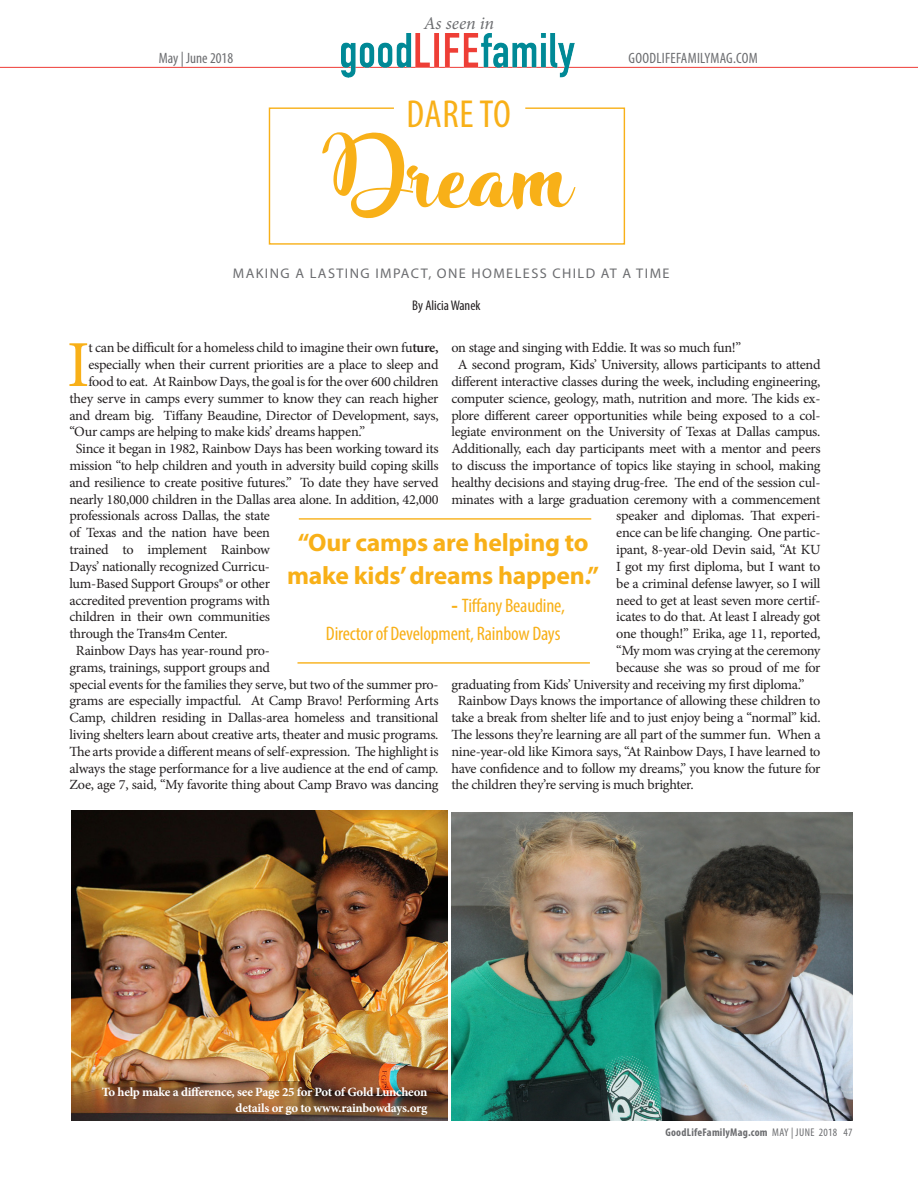
<style>
.page{position:relative;width:918px;height:1188px;background:#fff}
.page>*{position:absolute;margin:0;border:0;box-sizing:border-box;transform-origin:0 0}
.t1{font:147px "Stardust Adventure";color:#f8b018}
.t2{font:65.7px "Minion Pro";color:#f8b018}
.t3{font:condensed 39.15px "Myriad Pro";letter-spacing:.01em;color:#f8b018}
.t4{font:700 25.2px/33.6px "Myriad Pro";letter-spacing:-.01em;color:#f8b018;text-align:center}
.t5{font:condensed 19.65px/28px "Myriad Pro";letter-spacing:-.01em;color:#f8b018;text-align:right}
.t6{font:italic 18px "Minion Pro";letter-spacing:-.005em;color:#6c6d70}
.t7{font:condensed 15px "Myriad Pro";letter-spacing:.01em;color:#6c6d70}
.t8{font:13.95px "Minion Pro";letter-spacing:-.02em;color:#231f20}
.t9{font:13.95px "Myriad Pro";letter-spacing:.1em;color:#6c6d70}
.t10{font:condensed 13.95px "Myriad Pro";color:#231f20}
.t11{font:700 12.6px/16.8px "Minion Pro";letter-spacing:-.02em;color:#fff;text-align:right}
.t12{font:700 condensed 11.25px "Myriad Pro";letter-spacing:.02em;color:#6c6d70}
.s1{font-weight:600}
.s2{font-weight:700;font-stretch:normal}
.s3{font-weight:400}
</style>
<div class="page">
<hr style="left:0;top:67px;width:918px;height:1px;background:#ee3b35">
<img style="left:451px;top:813px;width:402px;height:308px">
<img style="left:71px;top:810px;width:376px;height:311px">
<div style="left:269px;top:107px;width:356px;height:138px;border:1px solid #f8b018"></div>
<svg style="left:394px;top:107px;width:131px;height:2px"></svg>
<hr style="left:298px;top:662px;width:292px;height:2px;background:#f8b018">
<hr style="left:299px;top:518px;width:292px;height:2px;background:#f8b018">
<img style="left:341px;top:34px;width:234px;height:44px">
<p class="t6" style="left:424px;top:11px;width:72px">As seen in</p>
<p class="t7" style="left:159px;top:49px;width:76px">May | June 2018</p>
<p class="t7" style="left:629px;top:49px;width:131px">GOODLIFEFAMILYMAG.COM</p>
<p class="t3" style="left:407px;top:90px;width:106px">DARE TO</p>
<p class="t1" style="left:318px;top:115px;width:257px">Dream</p>
<p class="t9" style="left:233px;top:265px;width:438px">MAKING A LASTING IMPACT, ONE HOMELESS CHILD AT A TIME</p>
<p class="t10" style="left:412px;top:297px;width:70px">By Alicia Wanek</p>
<p class="t2" style="left:67px;top:321px;width:24px">I</p>
<p class="t8" style="left:88px;top:339px;width:352px">t can be difficult for a homeless child to imagine their own fu<span class="s1">ture,</span></p>
<p class="t8" style="left:451px;top:339px;width:291px">on stage and singing with Eddie. It was so much fun!”</p>
<p class="t8" style="left:458px;top:355px;width:364px">A second program, Kids’ University, allows participants to attend</p>
<p class="t8" style="left:451px;top:372px;width:371px">different interactive classes during the week, including engineering,</p>
<p class="t8" style="left:451px;top:389px;width:371px">computer science, geology, math, nutrition and more. The kids ex-</p>
<p class="t8" style="left:451px;top:406px;width:371px">plore different career opportunities while being exposed to a col-</p>
<p class="t8" style="left:451px;top:423px;width:371px">legiate environment on the University of Texas at Dallas campus.</p>
<p class="t8" style="left:451px;top:439px;width:371px">Additionally, each day participants meet with a mentor and peers</p>
<p class="t8" style="left:451px;top:456px;width:371px">to discuss the importance of topics like staying in school, making</p>
<p class="t8" style="left:451px;top:473px;width:371px">healthy decisions and staying drug-free. The end of the session cul-</p>
<p class="t8" style="left:451px;top:490px;width:371px">minates with a large graduation ceremony with a commencement</p>
<p class="t8" style="left:616px;top:507px;width:206px">speaker and diplomas. That experi-</p>
<p class="t8" style="left:616px;top:523px;width:206px">ence can be life changing. One partic-</p>
<p class="t8" style="left:616px;top:540px;width:206px">ipant, 8-year-old Devin said, “At KU</p>
<p class="t8" style="left:616px;top:557px;width:206px">I got my first diploma, but I want to</p>
<p class="t8" style="left:616px;top:574px;width:206px">be a criminal defense lawyer, so I will</p>
<p class="t8" style="left:616px;top:591px;width:206px">need to get at least seven more certif-</p>
<p class="t8" style="left:616px;top:608px;width:206px">icates to do that. At least I already got</p>
<p class="t8" style="left:616px;top:624px;width:206px">one though!” Erika, age 11, reported,</p>
<p class="t8" style="left:616px;top:641px;width:206px">“My mom was crying at the ceremony</p>
<p class="t8" style="left:616px;top:658px;width:206px">because she was so proud of me for</p>
<p class="t8" style="left:451px;top:675px;width:355px">graduating from Kids’ University and receiving my first diploma.”</p>
<p class="t8" style="left:458px;top:692px;width:364px">Rainbow Days knows the importance of allowing these children to</p>
<p class="t8" style="left:451px;top:708px;width:371px">take a break from shelter life and to just enjoy being a “normal” kid.</p>
<p class="t8" style="left:451px;top:725px;width:371px">The lessons they’re learning are all part of the summer fun. When a</p>
<p class="t8" style="left:451px;top:742px;width:371px">nine-year-old like Kimora says, “At Rainbow Days, I have learned to</p>
<p class="t8" style="left:451px;top:759px;width:371px">have confidence and to follow my dreams,” you know the future for</p>
<p class="t8" style="left:451px;top:776px;width:244px">the children they’re serving is much brighter.</p>
<p class="t8" style="left:88px;top:355px;width:352px">especially when their current priorities are a place to sleep and</p>
<p class="t8" style="left:88px;top:372px;width:352px">food to eat. At Rainbow Days, the goal is for the over 600 children</p>
<p class="t8" style="left:69px;top:389px;width:371px">they serve in camps every summer to know they can reach higher</p>
<p class="t8" style="left:69px;top:406px;width:371px">and dream big. Tiffany Beaudine, Director of Development, says,</p>
<p class="t8" style="left:69px;top:423px;width:297px">“Our camps are helping to make kids’ dreams happen.”</p>
<p class="t8" style="left:76px;top:439px;width:364px">Since it began in 1982, Rainbow Days has been working toward its</p>
<p class="t8" style="left:69px;top:456px;width:371px">mission “to help children and youth in adversity build coping skills</p>
<p class="t8" style="left:69px;top:473px;width:371px">and resilience to create positive futures.” To date they have served</p>
<p class="t8" style="left:69px;top:490px;width:371px">nearly 180,000 children in the Dallas area alone. In addition, 42,000</p>
<p class="t8" style="left:69px;top:507px;width:202px">professionals across Dallas, the state</p>
<p class="t8" style="left:69px;top:523px;width:202px">of Texas and the nation have been</p>
<p class="t8" style="left:69px;top:540px;width:202px">trained to implement Rainbow</p>
<p class="t8" style="left:69px;top:557px;width:202px">Days’ nationally recognized Curricu-</p>
<p class="t8" style="left:69px;top:574px;width:202px">lum-Based Support Groups® or other</p>
<p class="t8" style="left:69px;top:591px;width:202px">accredited prevention programs with</p>
<p class="t8" style="left:69px;top:608px;width:202px">children in their own communities</p>
<p class="t8" style="left:69px;top:624px;width:160px">through the Trans4m Center.</p>
<p class="t8" style="left:76px;top:641px;width:196px">Rainbow Days has year-round pro-</p>
<p class="t8" style="left:69px;top:658px;width:202px">grams, trainings, support groups and</p>
<p class="t8" style="left:69px;top:675px;width:371px">special events for the families they serve, but two of the summer pro-</p>
<p class="t8" style="left:69px;top:692px;width:371px">grams are especially impactful. At Camp Bravo! Performing Arts</p>
<p class="t8" style="left:69px;top:708px;width:371px">Camp, children residing in Dallas-area homeless and transitional</p>
<p class="t8" style="left:69px;top:725px;width:371px">living shelters learn about creative arts, theater and music programs.</p>
<p class="t8" style="left:69px;top:742px;width:371px">The arts provide a different means of self-expression. The highlight is</p>
<p class="t8" style="left:69px;top:759px;width:371px">always the stage performance for a live audience at the end of camp.</p>
<p class="t8" style="left:69px;top:776px;width:371px">Zoe, age 7, said, “My favorite thing about Camp Bravo was dancing</p>
<p class="t4" style="left:287px;top:525px;width:314px">“Our camps are helping to make kids’ dreams happen.”</p>
<p class="t5" style="left:326px;top:592px;width:241px"><span class="s2">-</span> Tiffany Beaudine,<br>Director of Development, Rainbow Days</p>
<p class="t11" style="left:102px;top:1083px;width:327px">To help make a difference, see Page 25 for Pot of Gold Luncheon details or go to www.rainbowdays.org</p>
<p class="t12" style="left:666px;top:1125px;width:188px">GoodLifeFamilyMag.com <span class="s3">MAY | JUNE 2018 47</span></p>
</div>
